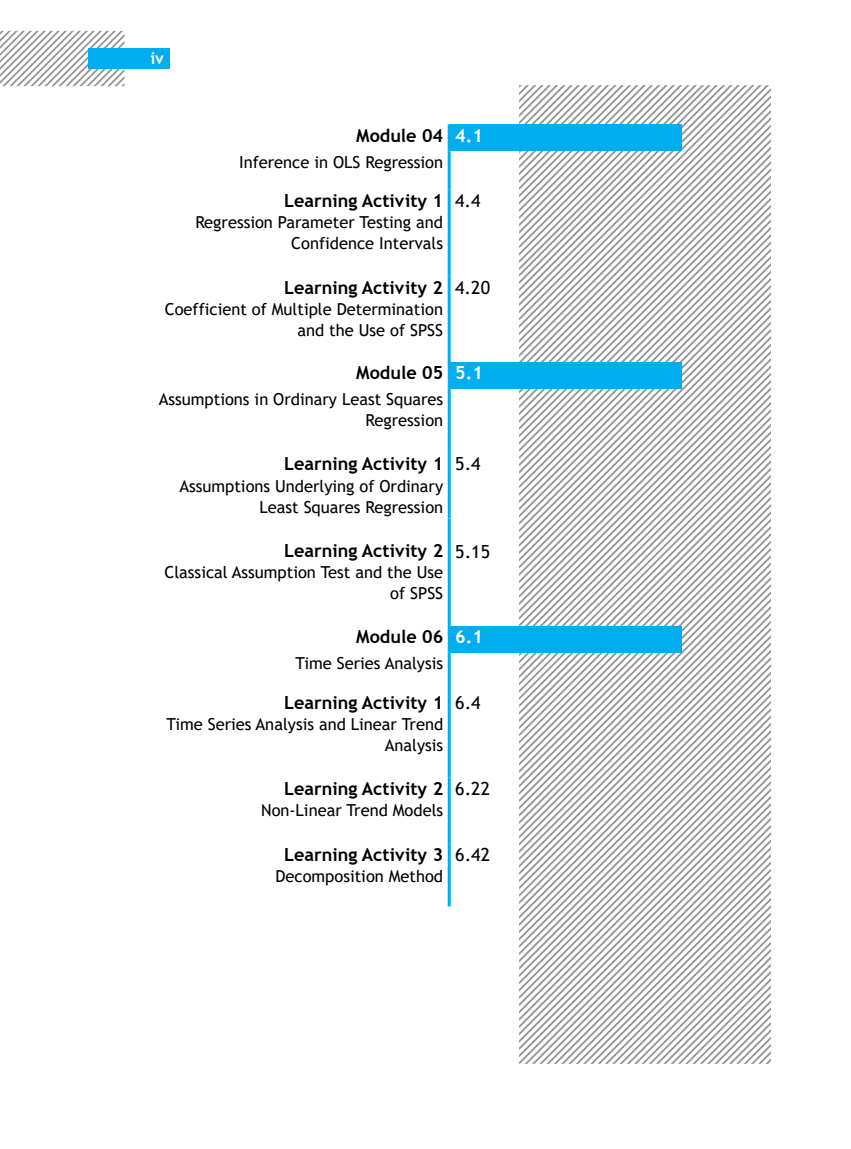
<style>
.page{position:relative;width:851px;height:1149px;background:#fff}
.page>*{position:absolute;margin:0;border:0;box-sizing:border-box;transform-origin:0 0}
.Daftar_Isi_OK{font:700 18px "Trebuchet MS";color:#000}
.t1{font:18px "Trebuchet MS";color:#000}
.t2{font:700 18px "Trebuchet MS";color:#fff}
.Daftar_Isi_OK-2{font:16.5px/21px "Trebuchet MS";color:#000;text-align:right}
.t3{font:700 16.5px "Trebuchet MS";color:#fff}
</style>
<div class="page">
<svg style="left:0;top:31px;width:124px;height:55px"></svg>
<div style="left:88px;top:48px;width:82px;height:21px;background:#00aeef"></div>
<svg style="left:710px;top:85px;width:59px;height:250px"></svg>
<svg style="left:710px;top:85px;width:51px;height:243px"></svg>
<svg style="left:710px;top:85px;width:44px;height:235px"></svg>
<svg style="left:710px;top:85px;width:37px;height:228px"></svg>
<svg style="left:710px;top:85px;width:29px;height:221px"></svg>
<svg style="left:710px;top:85px;width:22px;height:213px"></svg>
<svg style="left:710px;top:85px;width:15px;height:206px"></svg>
<svg style="left:710px;top:85px;width:8px;height:199px"></svg>
<svg style="left:519px;top:85px;width:191px;height:401px"></svg>
<svg style="left:519px;top:486px;width:251px;height:40px"></svg>
<svg style="left:519px;top:526px;width:251px;height:537px"></svg>
<div style="left:449px;top:361px;width:232px;height:27px;background:#00aeef"></div>
<hr style="left:447px;top:361px;width:3px;height:27px;background:#00aeef">
<hr style="left:447px;top:388px;width:3px;height:65px;background:#00aeef">
<hr style="left:447px;top:453px;width:3px;height:65px;background:#00aeef">
<hr style="left:447px;top:518px;width:3px;height:108px;background:#00aeef">
<div style="left:449px;top:625px;width:232px;height:27px;background:#00aeef"></div>
<hr style="left:447px;top:625px;width:3px;height:27px;background:#00aeef">
<hr style="left:447px;top:652px;width:3px;height:38px;background:#00aeef">
<hr style="left:447px;top:690px;width:3px;height:87px;background:#00aeef">
<hr style="left:447px;top:777px;width:3px;height:65px;background:#00aeef">
<hr style="left:447px;top:842px;width:3px;height:64px;background:#00aeef">
<div style="left:449px;top:124px;width:232px;height:27px;background:#00aeef"></div>
<hr style="left:447px;top:124px;width:3px;height:27px;background:#00aeef">
<hr style="left:447px;top:151px;width:3px;height:39px;background:#00aeef">
<hr style="left:447px;top:190px;width:3px;height:86px;background:#00aeef">
<hr style="left:447px;top:276px;width:3px;height:87px;background:#00aeef">
<p class="t3" style="left:150px;top:48px;width:15px">iv</p>
<p class="Daftar_Isi_OK" style="left:356px;top:124px;width:88px">Module 04</p>
<p class="t2" style="left:455px;top:124px;width:29px">4.1</p>
<p class="Daftar_Isi_OK-2" style="left:239px;top:151px;width:205px">Inference in OLS Regression</p>
<p class="Daftar_Isi_OK" style="left:284px;top:189px;width:160px">Learning Activity 1</p>
<p class="Daftar_Isi_OK-2" style="left:195px;top:212px;width:249px">Regression Parameter Testing and<br>Confidence Intervals</p>
<p class="t1" style="left:455px;top:189px;width:27px">4.4</p>
<p class="Daftar_Isi_OK" style="left:284px;top:276px;width:160px">Learning Activity 2</p>
<p class="Daftar_Isi_OK-2" style="left:165px;top:298px;width:280px">Coefficient of Multiple Determination and the Use of SPSS</p>
<p class="t1" style="left:455px;top:276px;width:36px">4.20</p>
<p class="Daftar_Isi_OK" style="left:356px;top:361px;width:88px">Module 05</p>
<p class="t2" style="left:455px;top:361px;width:29px">5.1</p>
<p class="Daftar_Isi_OK-2" style="left:159px;top:388px;width:286px">Assumptions in Ordinary Least Squares<br>Regression</p>
<p class="Daftar_Isi_OK" style="left:284px;top:452px;width:160px">Learning Activity 1</p>
<p class="Daftar_Isi_OK-2" style="left:179px;top:475px;width:265px">Assumptions Underlying of Ordinary<br>Least Squares Regression</p>
<p class="t1" style="left:455px;top:452px;width:27px">5.4</p>
<p class="Daftar_Isi_OK" style="left:284px;top:539px;width:160px">Learning Activity 2</p>
<p class="Daftar_Isi_OK-2" style="left:164px;top:561px;width:280px">Classical Assumption Test and the Use of SPSS</p>
<p class="t1" style="left:455px;top:539px;width:36px">5.15</p>
<p class="Daftar_Isi_OK" style="left:356px;top:625px;width:88px">Module 06</p>
<p class="t2" style="left:455px;top:625px;width:29px">6.1</p>
<p class="Daftar_Isi_OK-2" style="left:295px;top:652px;width:149px">Time Series Analysis</p>
<p class="Daftar_Isi_OK" style="left:284px;top:690px;width:160px">Learning Activity 1</p>
<p class="Daftar_Isi_OK-2" style="left:166px;top:712px;width:278px">Time Series Analysis and Linear Trend<br>Analysis</p>
<p class="t1" style="left:455px;top:690px;width:27px">6.4</p>
<p class="Daftar_Isi_OK" style="left:284px;top:777px;width:160px">Learning Activity 2</p>
<p class="Daftar_Isi_OK-2" style="left:261px;top:799px;width:183px">Non-Linear Trend Models</p>
<p class="Daftar_Isi_OK" style="left:284px;top:842px;width:160px">Learning Activity 3</p>
<p class="Daftar_Isi_OK-2" style="left:275px;top:865px;width:169px">Decomposition Method</p>
<p class="t1" style="left:455px;top:777px;width:36px">6.22</p>
<p class="t1" style="left:455px;top:842px;width:36px">6.42</p>
</div>
